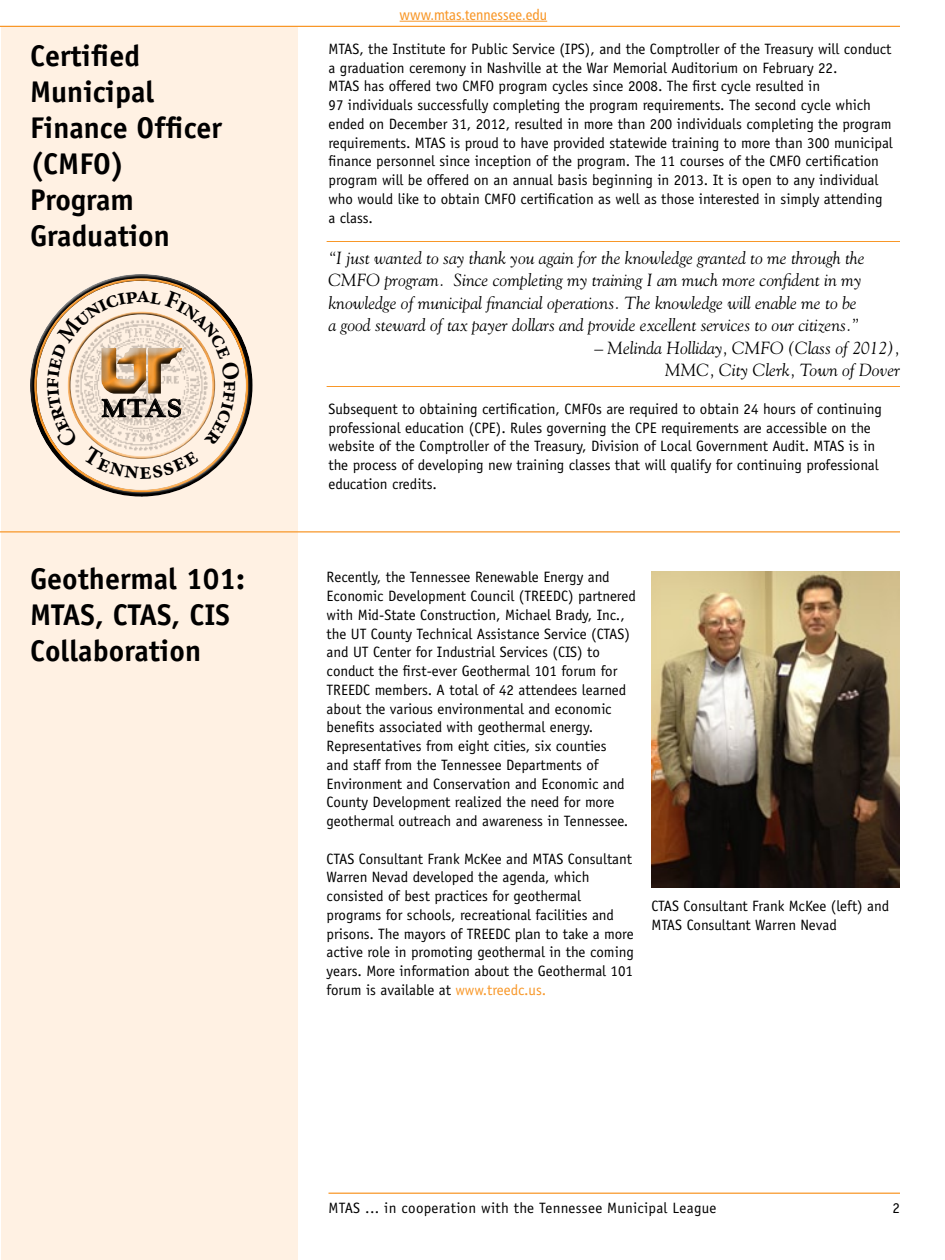
<style>
.page{position:relative;width:945px;height:1260px;background:#fff}
.page>*{position:absolute;margin:0;border:0;box-sizing:border-box;transform-origin:0 0}
.t1{font:700 30px/36px "Officina Sans";color:#000}
.t2{font:700 24.62px "Goudy";color:#000;scale:1.1 1}
.t3{font:italic 17.5px/22.5px "Goudy";color:#000}
.t4{font:15px/18.8px "Officina Sans";color:#000}
.t5{font:15px "Officina Sans";letter-spacing:.02em;color:#000}
.t6{font:15px "Humanist 777 BT Roman Condensed B";color:#f89728}
.s1{color:#f89728}
</style>
<div class="page">
<div style="left:1px;top:27px;width:297px;height:1233px;background:#fff1e3"></div>
<hr style="left:0;top:531px;width:900px;height:1px;background:#f89728">
<hr style="left:328px;top:1193px;width:572px;height:1px;background:#f89728">
<hr style="left:0;top:26px;width:900px;height:1px;background:#f89728">
<hr style="left:400px;top:21px;width:147px;height:1px;background:#f89728">
<div style="left:21px;top:273px;width:228px;height:220px;background:#fff;opacity:.75"></div>
<div style="left:33px;top:277px;width:229px;height:220px;background:#000;opacity:.75"></div>
<div style="left:25px;top:278px;width:222px;height:213px;background:#fff;opacity:.75"></div>
<div style="left:35px;top:279px;width:223px;height:214px;background:#000;opacity:.75"></div>
<hr style="left:327px;top:241px;width:573px;height:1px;background:#f89728">
<hr style="left:327px;top:386px;width:573px;height:1px;background:#f89728">
<img style="left:651px;top:571px;width:249px;height:316px">
<svg style="left:47px;top:291px;width:193px;height:188px"></svg>
<h1 class="t1" style="left:30px;top:38px;width:194px">Certified<br>Municipal<br>Finance Officer (CMFO)<br>Program<br>Graduation</h1>
<h2 class="t2" style="left:102px;top:393px;width:74px">MTAS</h2>
<h1 class="t1" style="left:30px;top:560px;width:217px">Geothermal 101:<br>MTAS, CTAS, CIS<br>Collaboration</h1>
<p class="t6" style="left:400px;top:5px;width:149px">www.mtas.tennessee.edu</p>
<p class="t4" style="left:328px;top:39px;width:566px">MTAS, the Institute for Public Service (IPS), and the Comptroller of the Treasury will conduct a graduation ceremony in Nashville at the War Memorial Auditorium on February 22.<br>MTAS has offered two CMFO program cycles since 2008. The first cycle resulted in<br>97 individuals successfully completing the program requirements. The second cycle which ended on December 31, 2012, resulted in more than 200 individuals completing the program requirements. MTAS is proud to have provided statewide training to more than 300 municipal finance personnel since inception of the program. The 11 courses of the CMFO certification program will be offered on an annual basis beginning in 2013. It is open to any individual who would like to obtain CMFO certification as well as those interested in simply attending a class.</p>
<p class="t3" style="left:328px;top:246px;width:538px">“I just wanted to say thank you again for the knowledge granted to me through the CMFO program. Since completing my training I am much more confident in my knowledge of municipal financial operations. The knowledge will enable me to be a good steward of tax payer dollars and provide excellent services to our citizens.”</p>
<p class="t3" style="left:594px;top:336px;width:307px;text-align:right">– Melinda Holliday, CMFO (Class of 2012),<br>MMC, City Clerk, Town of Dover</p>
<p class="t4" style="left:328px;top:399px;width:555px">Subsequent to obtaining certification, CMFOs are required to obtain 24 hours of continuing professional education (CPE). Rules governing the CPE requirements are accessible on the website of the Comptroller of the Treasury, Division of Local Government Audit. MTAS is in the process of developing new training classes that will qualify for continuing professional education credits.</p>
<p class="t4" style="left:327px;top:568px;width:311px">Recently, the Tennessee Renewable Energy and Economic Development Council (TREEDC) partnered with Mid-State Construction, Michael Brady, Inc., the UT County Technical Assistance Service (CTAS) and UT Center for Industrial Services (CIS) to conduct the first-ever Geothermal 101 forum for TREEDC members. A total of 42 attendees learned about the various environmental and economic benefits associated with geothermal energy.<br>Representatives from eight cities, six counties<br>and staff from the Tennessee Departments of Environment and Conservation and Economic and County Development realized the need for more geothermal outreach and awareness in Tennessee.</p>
<p class="t4" style="left:327px;top:849px;width:309px">CTAS Consultant Frank McKee and MTAS Consultant Warren Nevad developed the agenda, which consisted of best practices for geothermal programs for schools, recreational facilities and prisons. The mayors of TREEDC plan to take a more active role in promoting geothermal in the coming years. More information about the Geothermal 101 forum is available at <span class="s1">www.treedc.us.</span></p>
<p class="t4" style="left:651px;top:897px;width:239px">CTAS Consultant Frank McKee (left) and<br>MTAS Consultant Warren Nevad</p>
<p class="t5" style="left:328px;top:1199px;width:390px">MTAS ... in cooperation with the Tennessee Municipal League</p>
<p class="t4" style="left:892px;top:1198px;width:9px">2</p>
</div>
